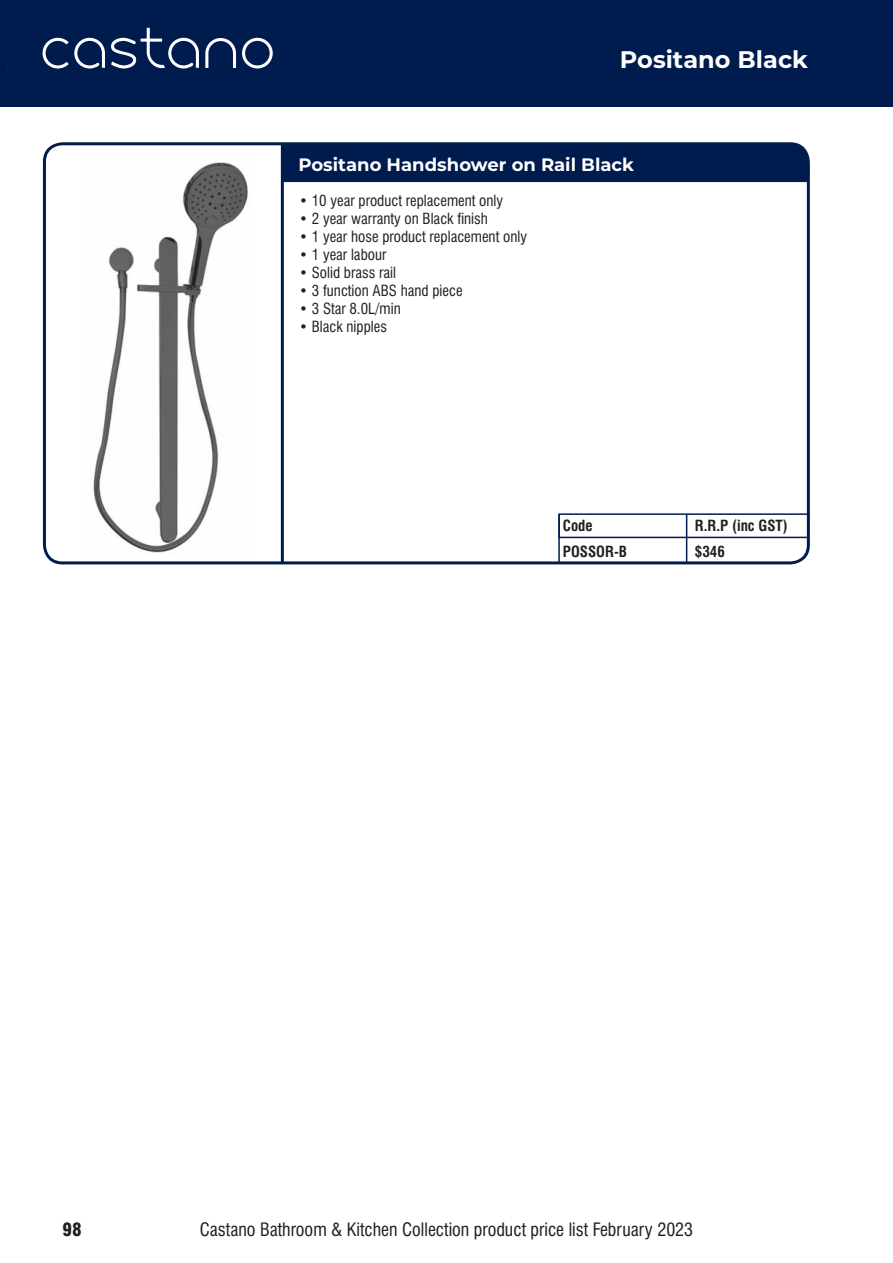
<style>
.page{position:relative;width:893px;height:1263px;background:#fff}
.page>*{position:absolute;margin:0;border:0;box-sizing:border-box;transform-origin:0 0}
.t1{font:700 24px "Montserrat";color:#fff}
.t2{font:condensed 18px "Swiss 721 BT";color:#231f20}
.t3{font:700 18px "Montserrat";color:#fff}
.t4{font:900 condensed 18px "Swiss 721 BT";color:#231f20}
.t5{font:condensed 15px "Swiss 721 BT";color:#231f20}
.t6{font:700 condensed 15px "Swiss 721 BT";color:#231f20}
</style>
<div class="page">
<div style="left:0;top:0;width:893px;height:106px;background:#001c4e"></div>
<svg style="left:43px;top:142px;width:767px;height:422px"></svg>
<div style="left:284px;top:144px;width:526px;height:38px;background:#001c4e"></div>
<div style="left:558px;top:513px;width:251px;height:25px;border:2px solid #001c4e"></div>
<hr style="left:686px;top:514px;width:1px;height:49px;background:#001c4e">
<hr style="left:558px;top:514px;width:2px;height:49px;background:#001c4e">
<hr style="left:281px;top:144px;width:3px;height:419px;background:#001c4e">
<svg style="left:43px;top:28px;width:156px;height:41px"></svg>
<svg style="left:205px;top:38px;width:31px;height:30px"></svg>
<svg style="left:242px;top:38px;width:31px;height:31px"></svg>
<img style="left:87px;top:152px;width:164px;height:406px">
<p class="t1" style="left:620px;top:43px;width:189px">Positano Black</p>
<p class="t3" style="left:298px;top:152px;width:337px">Positano Handshower on Rail Black</p>
<p class="t5" style="left:299px;top:192px;width:205px">• 10 year product replacement only</p>
<p class="t5" style="left:299px;top:210px;width:190px">• 2 year warranty on Black finish</p>
<p class="t5" style="left:299px;top:228px;width:229px">• 1 year hose product replacement only</p>
<p class="t5" style="left:299px;top:246px;width:89px">• 1 year labour</p>
<p class="t5" style="left:299px;top:264px;width:98px">• Solid brass rail</p>
<p class="t5" style="left:299px;top:282px;width:165px">• 3 function ABS hand piece</p>
<p class="t5" style="left:299px;top:300px;width:103px">• 3 Star 8.0L/min</p>
<p class="t5" style="left:299px;top:318px;width:89px">• Black nipples</p>
<p class="t6" style="left:563px;top:517px;width:31px">Code</p>
<p class="t6" style="left:695px;top:517px;width:94px">R.R.P (inc GST)</p>
<p class="t6" style="left:563px;top:542px;width:66px">POSSOR-B</p>
<p class="t6" style="left:695px;top:542px;width:31px">$346</p>
<p class="t4" style="left:63px;top:1219px;width:21px">98</p>
<p class="t2" style="left:200px;top:1219px;width:495px">Castano Bathroom &amp; Kitchen Collection product price list February 2023</p>
</div>
